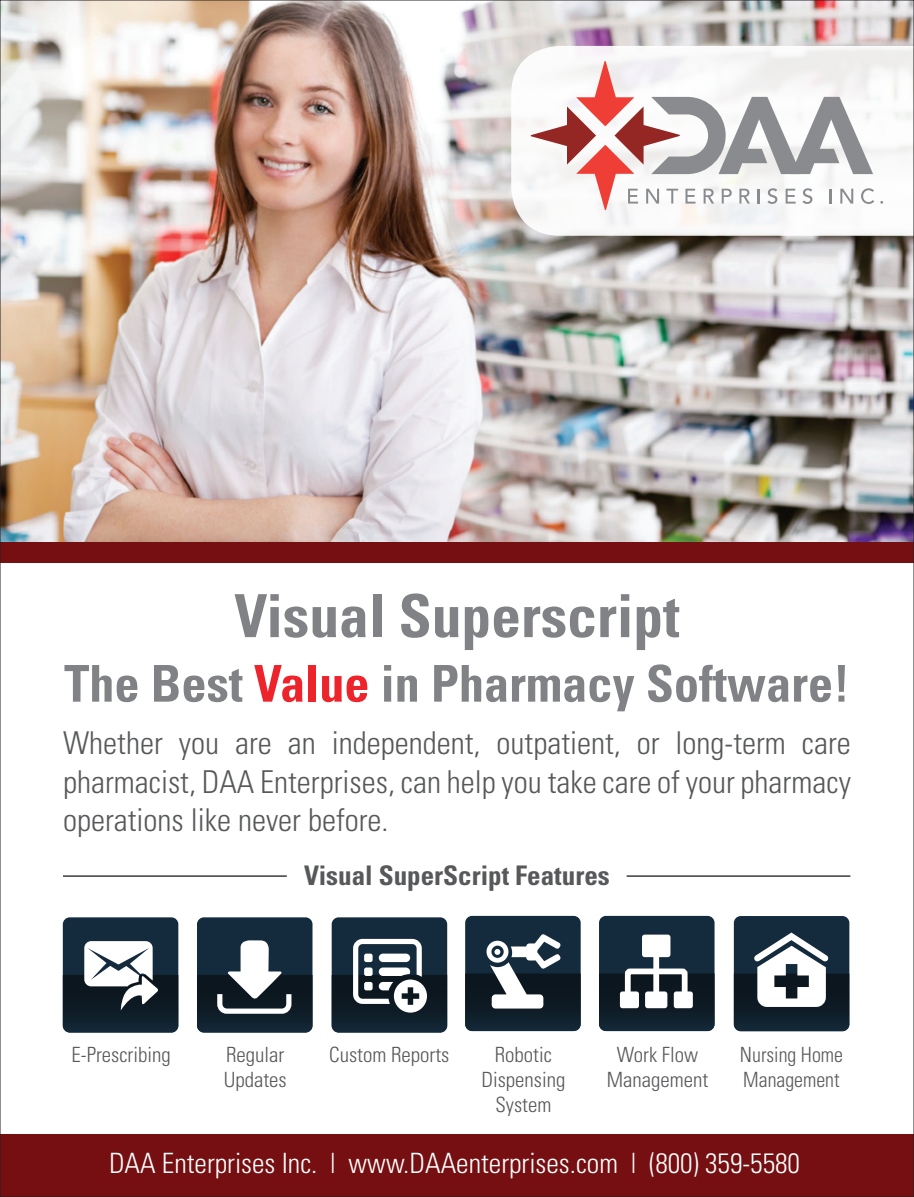
<style>
.page{position:relative;width:914px;height:1197px;background:#fff}
.page>*{position:absolute;margin:0;border:0;box-sizing:border-box;transform-origin:0 0}
.t1{font:700 condensed 59.5px "Univers";color:#808285}
.t2{font:700 condensed 50.75px "Univers";color:#808285}
.t3{font:300 condensed 31.5px/38.5px "Univers";color:#57585a;text-align:justify}
.t4{font:300 condensed 28px "Univers";color:#fff}
.t5{font:700 condensed 26.95px "Univers";color:#57585a}
.t6{font:300 condensed 21px/25.2px "Univers";color:#57585a;text-align:center}
.t7{font:300 condensed 21px "Univers";color:#57585a;scale:.95 1}
.s1{color:#ed242c}
</style>
<div class="page">
<div style="left:0;top:1134px;width:914px;height:63px;background:#750f11"></div>
<img style="left:2px;top:2px;width:910px;height:541px">
<div style="left:0;top:543px;width:914px;height:20px;background:#750f11"></div>
<div style="left:63px;top:917px;width:115px;height:116px;background:#142b3d;border-radius:7px"></div>
<svg style="left:63px;top:941px;width:115px;height:92px"></svg>
<div style="left:197px;top:917px;width:115px;height:116px;background:#142b3d;border-radius:7px"></div>
<svg style="left:197px;top:940px;width:115px;height:93px"></svg>
<div style="left:332px;top:917px;width:115px;height:116px;background:#142b3d;border-radius:7px"></div>
<svg style="left:332px;top:939px;width:115px;height:94px"></svg>
<div style="left:465px;top:916px;width:115px;height:115px;background:#142b3d;border-radius:7px"></div>
<svg style="left:465px;top:934px;width:115px;height:97px"></svg>
<div style="left:733px;top:916px;width:116px;height:115px;background:#142b3d;border-radius:7px"></div>
<svg style="left:733px;top:929px;width:116px;height:102px"></svg>
<div style="left:599px;top:916px;width:115px;height:115px;background:#142b3d;border-radius:7px"></div>
<svg style="left:599px;top:966px;width:115px;height:65px"></svg>
<div style="left:642px;top:935px;width:28px;height:22px;background:#fff;border-radius:3px"></div>
<div style="left:645px;top:991px;width:22px;height:17px;background:#fff;border-radius:3px"></div>
<div style="left:653px;top:954px;width:6px;height:43px;background:#fff"></div>
<hr style="left:63px;top:875px;width:224px;height:2px;background:#57585a">
<hr style="left:626px;top:875px;width:224px;height:2px;background:#57585a">
<svg style="left:511px;top:46px;width:401px;height:190px"></svg>
<svg style="left:530px;top:61px;width:344px;height:149px"></svg>
<p class="t1" style="left:234px;top:579px;width:447px">Visual Superscript</p>
<p class="t2" style="left:64px;top:652px;width:787px">The Best <span class="s1">Value</span> in Pharmacy Software!</p>
<p class="t3" style="left:63px;top:724px;width:789px">Whether you are an independent, outpatient, or long-term care pharmacist, DAA Enterprises, can help you take care of your pharmacy operations like never before.</p>
<p class="t5" style="left:304px;top:859px;width:307px">Visual SuperScript Features</p>
<p class="t6" style="left:72px;top:1042px;width:101px">E-Prescribing</p>
<p class="t6" style="left:224px;top:1042px;width:64px;text-align:left">Regular<br>Updates</p>
<p class="t6" style="left:329px;top:1042px;width:122px">Custom Reports</p>
<p class="t7" style="left:740px;top:1042px;width:110px">Nursing Home</p>
<p class="t6" style="left:481px;top:1042px;width:85px">Robotic<br>Dispensing<br>System</p>
<p class="t6" style="left:606px;top:1042px;width:103px">Work Flow<br>Management</p>
<p class="t7" style="left:743px;top:1067px;width:103px">Management</p>
<p class="t4" style="left:109px;top:1147px;width:692px">DAA Enterprises Inc. | www.DAAenterprises.com | (800) 359-5580</p>
</div>
